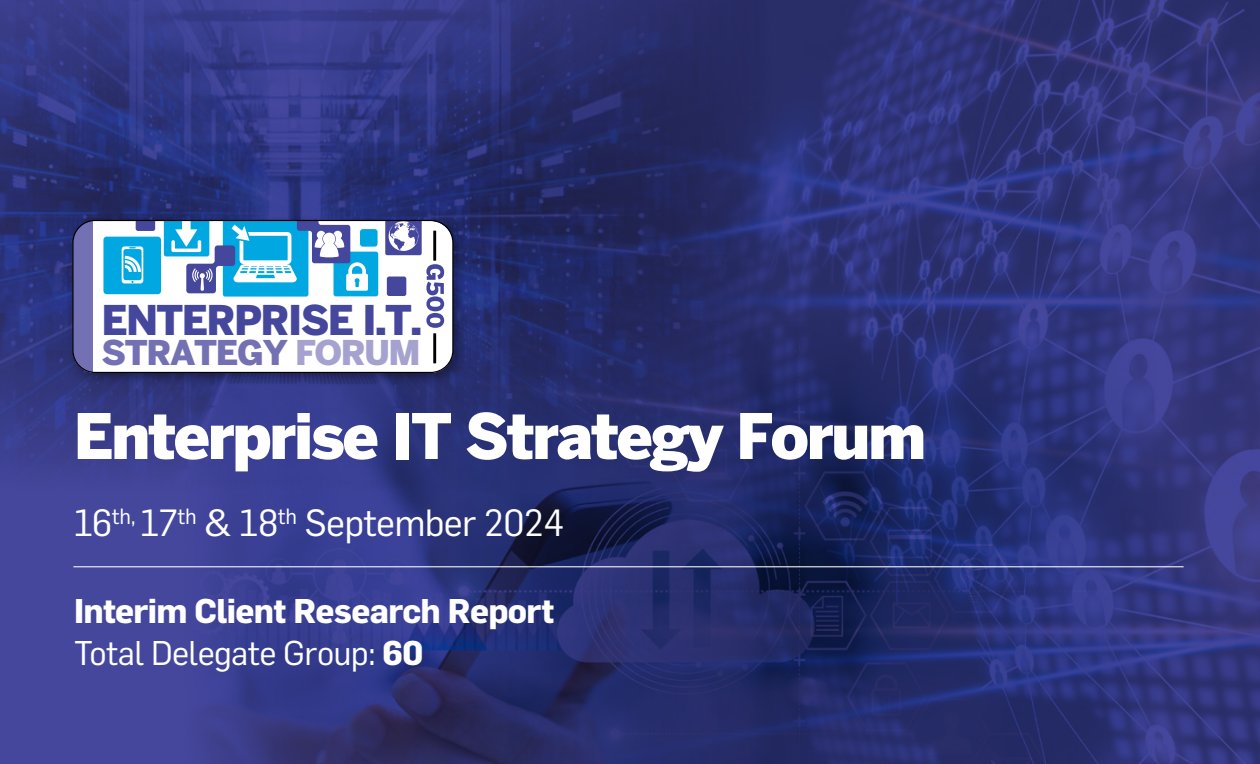
<style>
.page{position:relative;width:1260px;height:764px;background:#45479d}
.page>*{position:absolute;margin:0;border:0;box-sizing:border-box;transform-origin:0 0}
.t1{font:900 62.12px "Benton Sans";letter-spacing:-.04em;color:#fff}
.t2{font:900 40.6px "Benton Sans";letter-spacing:-.04em;color:#45479d}
.t3{font:37.1px "Flama";letter-spacing:-.02em;color:#fff}
.t4{font:900 33.95px "Benton Sans";letter-spacing:-.04em;color:#7470b4}
.t5{font:700 33.6px/42.9px "Flama";letter-spacing:-.02em;color:#fff}
.s1{color:#a6a2d0}
.s2{font-weight:400}
</style>
<div class="page">
<img style="left:772px;top:0;width:488px;height:764px">
<img style="left:0;top:0;width:772px;height:473px">
<img style="left:183px;top:321px;width:975px;height:443px">
<div style="left:66px;top:214px;width:401px;height:172px;background:#000;opacity:.38"></div>
<div style="left:93px;top:221px;width:360px;height:152px;background:#fff"></div>
<svg style="left:426px;top:264px;width:18px;height:64px"></svg>
<hr style="left:433px;top:231px;width:3px;height:30px;background:#000">
<hr style="left:433px;top:333px;width:3px;height:30px;background:#000">
<svg style="left:136px;top:222px;width:19px;height:9px"></svg>
<div style="left:387px;top:277px;width:19px;height:19px;background:#45479d;border-radius:2px"></div>
<div style="left:103px;top:237px;width:58px;height:57px;background:#00a7e1;border-radius:3px"></div>
<svg style="left:122px;top:246px;width:21px;height:37px"></svg>
<svg style="left:385px;top:222px;width:37px;height:33px"></svg>
<svg style="left:164px;top:222px;width:214px;height:75px"></svg>
<div style="left:73px;top:221px;width:20px;height:152px;background:#7470b4"></div>
<div style="left:72px;top:220px;width:382px;height:153px;border:1px solid #000;border-radius:22px"></div>
<hr style="left:73px;top:566px;width:1111px;height:1px;background:#fff">
<p class="t2" style="left:101px;top:296px;width:322px">ENTERPRISE I.T.</p>
<p class="t4" style="left:101px;top:332px;width:321px">STRATEGY <span class="s1">FORUM</span></p>
<h1 class="t1" style="left:73px;top:399px;width:854px">Enterprise IT Strategy Forum</h1>
<p class="t3" style="left:73px;top:501px;width:493px">16<sup>th,</sup> 17<sup>th</sup> &amp; 18<sup>th</sup> September 2024</p>
<p class="t5" style="left:74px;top:588px;width:482px">Interim Client Research Report<br><span class="s2">Total Delegate Group:</span> 60</p>
</div>
